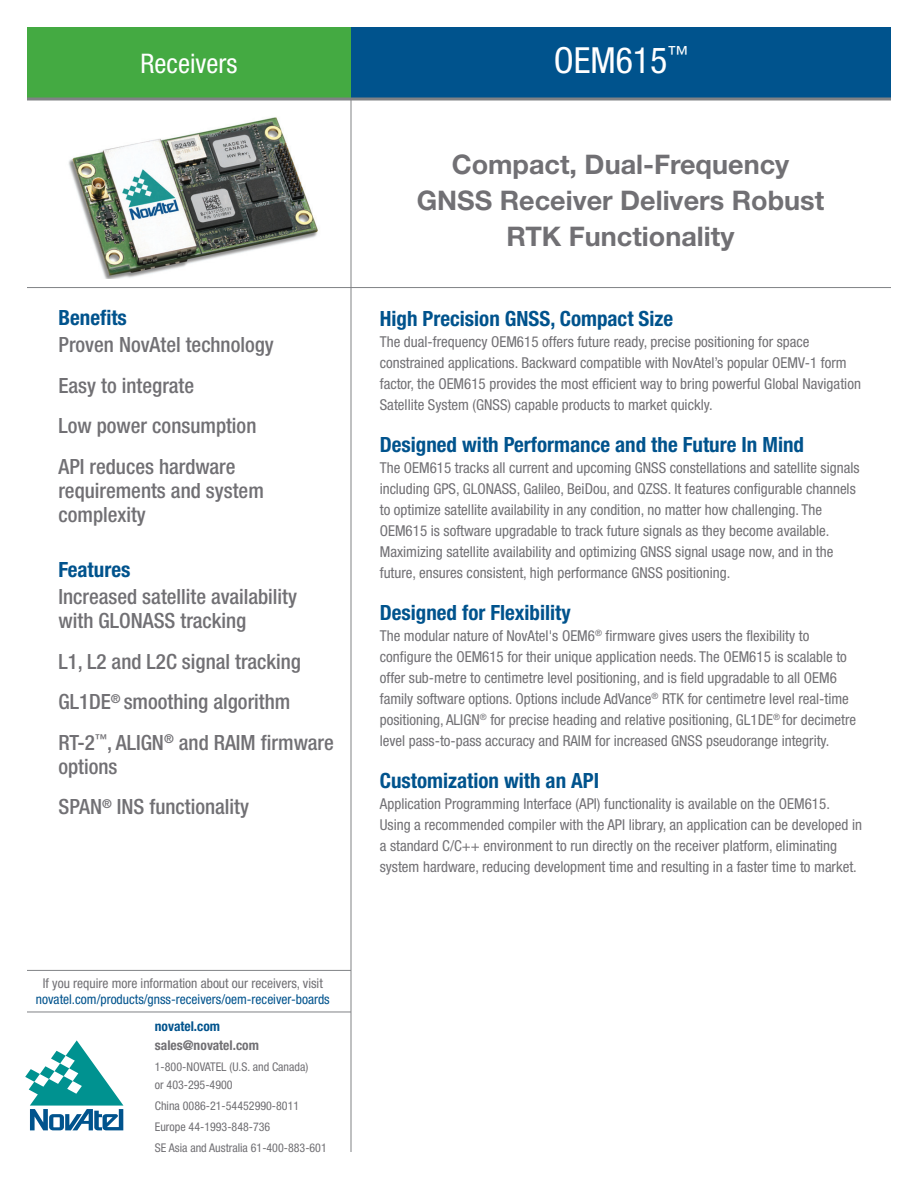
<style>
.page{position:relative;width:918px;height:1188px;background:#fff}
.page>*{position:absolute;margin:0;border:0;box-sizing:border-box;transform-origin:0 0}
.Product_head{font:condensed 36px "Helvetica Neue LT Std";color:#fff}
.Page_head{font:700 27px/36px "Helvetica Neue";color:#717074;text-align:center}
.t1{font:condensed 27px "Helvetica Neue LT Std";color:#fff}
.Features_Benefits{font:500 condensed 21px/24px "Helvetica Neue LT Std";color:#717074}
.Subheads{font:700 condensed 21px "Helvetica Neue LT Std";color:#00538d}
.F_B_Subheads{font:700 condensed 21px "Helvetica Neue LT Std";color:#00538d}
.Body{font:condensed 15px/21px "Helvetica Neue LT Std";color:#717074}
.Info_line{font:condensed 13.5px/16.5px "Helvetica Neue LT Std";color:#00538d;text-align:center}
.t2{font:700 condensed 13.5px "Helvetica Neue LT Std";color:#717074}
.t3{font:700 condensed 13.5px "Helvetica Neue LT Std";color:#00538d}
.t4{font:condensed 12px/21px "Helvetica Neue LT Std";color:#717074}
.s1{color:#717074}
</style>
<div class="page">
<hr style="left:27px;top:287px;width:864px;height:1px;background:#808285">
<div style="left:351px;top:27px;width:540px;height:72px;background:#00538d"></div>
<hr style="left:351px;top:99px;width:1px;height:1053px;background:#808285">
<div style="left:27px;top:27px;width:324px;height:72px;background:#44aa42"></div>
<hr style="left:27px;top:98px;width:864px;height:2px;background:#808285">
<hr style="left:27px;top:1012px;width:324px;height:1px;background:#808285">
<hr style="left:27px;top:970px;width:324px;height:1px;background:#808285">
<img style="left:68px;top:117px;width:250px;height:162px">
<svg style="left:25px;top:1040px;width:98px;height:90px"></svg>
<h2 class="t1" style="left:141px;top:48px;width:98px">Receivers</h2>
<p class="Product_head" style="left:554px;top:39px;width:136px">OEM615<sup>™</sup></p>
<p class="F_B_Subheads" style="left:58px;top:305px;width:70px">Benefits</p>
<p class="Features_Benefits" style="left:58px;top:333px;width:217px">Proven NovAtel technology</p>
<p class="Features_Benefits" style="left:58px;top:373px;width:137px">Easy to integrate</p>
<p class="Features_Benefits" style="left:58px;top:414px;width:199px">Low power consumption</p>
<p class="Features_Benefits" style="left:58px;top:454px;width:207px">API reduces hardware requirements and system complexity</p>
<p class="F_B_Subheads" style="left:58px;top:557px;width:73px">Features</p>
<p class="Features_Benefits" style="left:58px;top:585px;width:240px">Increased satellite availability with GLONASS tracking</p>
<p class="Features_Benefits" style="left:58px;top:649px;width:244px">L1, L2 and L2C signal tracking</p>
<p class="Features_Benefits" style="left:58px;top:690px;width:233px">GL1DE<sup>®</sup> smoothing algorithm</p>
<p class="Features_Benefits" style="left:58px;top:730px;width:277px">RT-2<sup>™</sup>, ALIGN<sup>®</sup> and RAIM firmware options</p>
<p class="Features_Benefits" style="left:58px;top:795px;width:192px">SPAN<sup>®</sup> INS functionality</p>
<p class="Info_line" style="left:36px;top:974px;width:295px"><span class="s1">If you require more information about our receivers, visit </span>novatel.com/products/gnss-receivers/oem-receiver-boards</p>
<p class="t3" style="left:155px;top:1018px;width:67px">novatel.com</p>
<p class="t2" style="left:155px;top:1037px;width:106px">sales@novatel.com</p>
<p class="t4" style="left:155px;top:1058px;width:155px;line-height:18px">1-800-NOVATEL (U.S. and Canada) or 403-295-4900</p>
<p class="t4" style="left:155px;top:1095px;width:173px">China 0086-21-54452990-8011<br>Europe 44-1993-848-736<br>SE Asia and Australia 61-400-883-601</p>
<p class="Page_head" style="left:417px;top:145px;width:409px">Compact, Dual-Frequency<br>GNSS Receiver Delivers Robust<br>RTK Functionality</p>
<p class="Subheads" style="left:380px;top:306px;width:295px">High Precision GNSS, Compact Size</p>
<p class="Body" style="left:380px;top:331px;width:483px">The dual-frequency OEM615 offers future ready, precise positioning for space constrained applications. Backward compatible with NovAtel’s popular OEMV-1 form factor, the OEM615 provides the most efficient way to bring powerful Global Navigation Satellite System (GNSS) capable products to market quickly.</p>
<p class="Subheads" style="left:380px;top:432px;width:426px">Designed with Performance and the Future In Mind</p>
<p class="Body" style="left:380px;top:457px;width:481px">The OEM615 tracks all current and upcoming GNSS constellations and satellite signals including GPS, GLONASS, Galileo, BeiDou, and QZSS. It features configurable channels to optimize satellite availability in any condition, no matter how challenging. The OEM615 is software upgradable to track future signals as they become available.<br>Maximizing satellite availability and optimizing GNSS signal usage now, and in the future, ensures consistent, high performance GNSS positioning.</p>
<p class="Subheads" style="left:380px;top:600px;width:192px">Designed for Flexibility</p>
<p class="Body" style="left:380px;top:625px;width:478px">The modular nature of NovAtel's OEM6<sup>®</sup> firmware gives users the flexibility to configure the OEM615 for their unique application needs. The OEM615 is scalable to offer sub-metre to centimetre level positioning, and is field upgradable to all OEM6 family software options. Options include AdVance<sup>®</sup> RTK for centimetre level real-time positioning, ALIGN<sup>®</sup> for precise heading and relative positioning, GL1DE<sup>®</sup> for decimetre level pass-to-pass accuracy and RAIM for increased GNSS pseudorange integrity.</p>
<p class="Subheads" style="left:380px;top:768px;width:221px">Customization with an API</p>
<p class="Body" style="left:380px;top:793px;width:484px">Application Programming Interface (API) functionality is available on the OEM615.<br>Using a recommended compiler with the API library, an application can be developed in a standard C/C++ environment to run directly on the receiver platform, eliminating system hardware, reducing development time and resulting in a faster time to market.</p>
</div>
